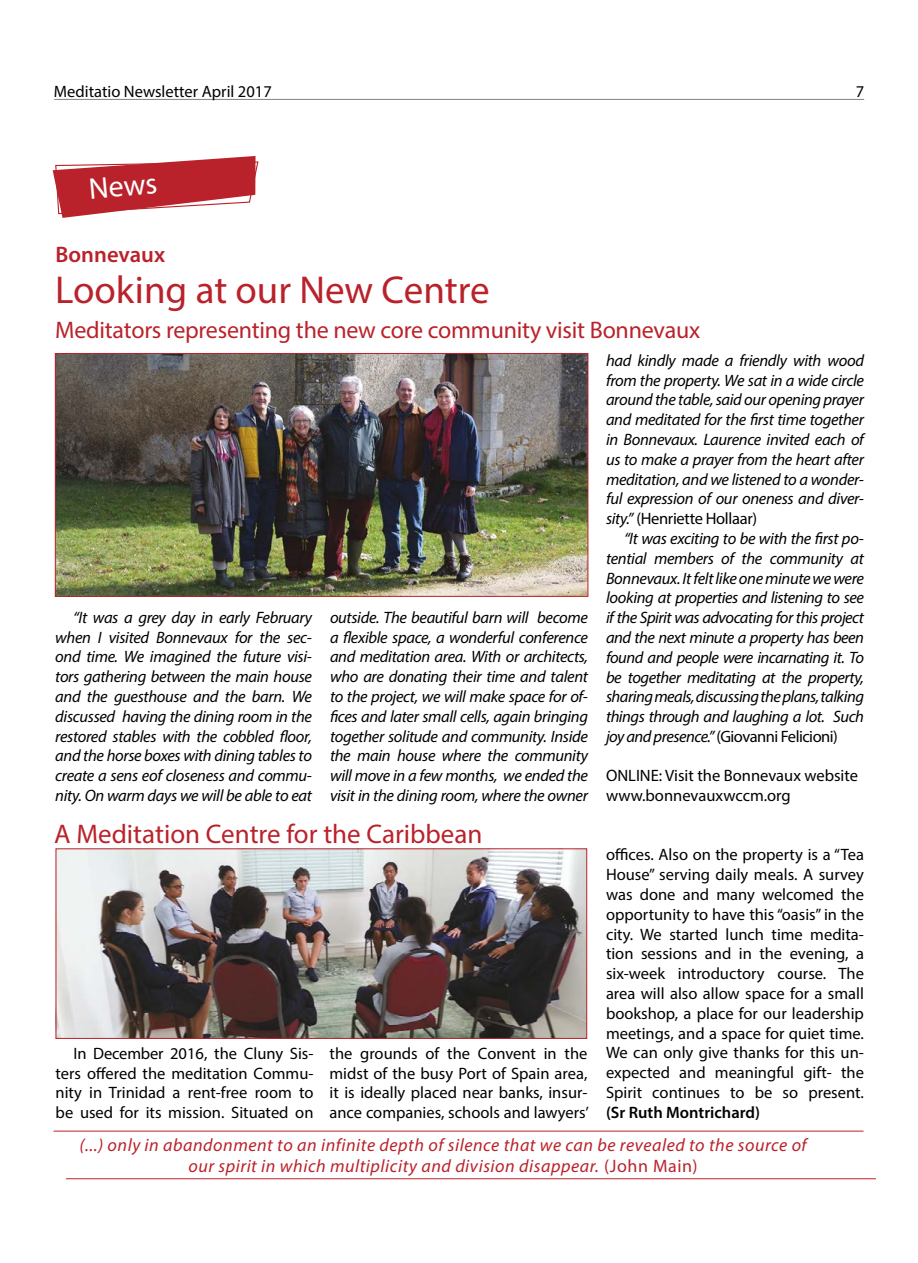
<style>
.page{position:relative;width:918px;height:1263px;background:#fff}
.page>*{position:absolute;margin:0;border:0;box-sizing:border-box;transform-origin:0 0}
.t1{font:39px "Myriad Pro";color:#ba222b}
.t2{font:30px "Myriad Pro";color:#fff}
.t3{font:27px "Myriad Pro";color:#ba222b}
.t4{font:24px "Myriad Pro";letter-spacing:-.01em;color:#ba222b}
.t5{font:600 22.5px "Myriad Pro";color:#ba222b}
.t6{font:italic 18px/21.6px "Myriad Pro";letter-spacing:.03em;color:#ba222b;text-align:center}
.t7{font:italic 16.5px/19.8px "Myriad Pro";letter-spacing:-.02em;color:#000;text-align:justify}
.t8{font:16.5px/19.8px "Myriad Pro";color:#000;text-align:justify}
.t9{font:600 16.5px "Myriad Pro";color:#000}
.s1{font-style:normal}
</style>
<div class="page">
<hr style="left:54px;top:99px;width:810px;height:1px;background:#000">
<hr style="left:66px;top:1178px;width:810px;height:1px;background:#ba222b">
<hr style="left:54px;top:1131px;width:810px;height:1px;background:#ba222b">
<svg style="left:53px;top:156px;width:206px;height:62px"></svg>
<img style="left:57px;top:355px;width:529px;height:239px">
<div style="left:55px;top:353px;width:533px;height:243px;border:1px solid #ba222b"></div>
<img style="left:58px;top:851px;width:527px;height:185px">
<p class="t8" style="left:54px;top:82px;width:219px">Meditatio Newsletter April 2017</p>
<p class="t8" style="left:856px;top:82px;width:10px">7</p>
<h2 class="t2" style="left:87px;top:170px;width:70px;rotate:-5deg">News</h2>
<h3 class="t5" style="left:56px;top:240px;width:111px">Bonnevaux</h3>
<h1 class="t1" style="left:55px;top:266px;width:436px">Looking at our New Centre</h1>
<h3 class="t4" style="left:55px;top:315px;width:646px">Meditators representing the new core community visit Bonnevaux</h3>
<p class="t7" style="left:55px;top:607px;width:258px;text-indent:18px">“It was a grey day in early February when I visited Bonnevaux for the sec&shy;ond time. We imagined the future visi&shy;tors gathering between the main house and the guesthouse and the barn. We discussed having the dining room in the restored stables with the cobbled floor, and the horse boxes with dining tables to create a sens eof closeness and commu&shy;nity. On warm days we will be able to eat</p>
<p class="t7" style="left:330px;top:607px;width:260px">outside. The beautiful barn will become a flexible space, a wonderful conference and meditation area. With or architects, who are donating their time and talent to the project, we will make space for of&shy;fices and later small cells, again bringing together solitude and community. Inside the main house where the community will move in a few months, we ended the visit in the dining room, where the owner</p>
<h3 class="t3" style="left:54px;top:817px;width:430px">A Meditation Centre for the Caribbean</h3>
<p class="t8" style="left:56px;top:1043px;width:259px;text-indent:18px">In December 2016, the Cluny Sis&shy;ters offered the meditation Commu&shy;nity in Trinidad a rent-free room to be used for its mission. Situated on</p>
<p class="t8" style="left:330px;top:1043px;width:261px">the grounds of the Convent in the midst of the busy Port of Spain area, it is ideally placed near banks, insur&shy;ance companies, schools and lawyers’</p>
<p class="t7" style="left:606px;top:350px;width:260px">had kindly made a friendly with wood from the property. We sat in a wide circle around the table, said our opening prayer and meditated for the first time together in Bonnevaux. Laurence invited each of us to make a prayer from the heart after meditation, and we listened to a wonder&shy;ful expression of our oneness and diver&shy;sity.” <span class="s1">(Henriette Hollaar)</span></p>
<p class="t7" style="left:606px;top:528px;width:260px;text-indent:18px">“It was exciting to be with the first po&shy;tential members of the community at Bonnevaux. It felt like one minute we were looking at properties and listening to see if the Spirit was advocating for this project and the next minute a property has been found and people were incarnating it. To be together meditating at the property, sharing meals, discussing the plans, talking things through and laughing a lot. Such joy and presence.” <span class="s1">(Giovanni Felicioni)</span></p>
<p class="t8" style="left:606px;top:765px;width:254px">ONLINE: Visit the Bonnevaux website www.bonnevauxwccm.org</p>
<p class="t8" style="left:606px;top:845px;width:260px">offices. Also on the property is a “Tea House” serving daily meals. A survey was done and many welcomed the opportunity to have this “oasis” in the city. We started lunch time medita&shy;tion sessions and in the evening, a six-week introductory course. The area will also allow space for a small bookshop, a place for our leadership meetings, and a space for quiet time.<br>We can only give thanks for this un&shy;expected and meaningful gift- the Spirit continues to be so present.</p>
<p class="t9" style="left:606px;top:1102px;width:156px">(Sr Ruth Montrichard)</p>
<p class="t6" style="left:79px;top:1133px;width:729px">(...) only in abandonment to an infinite depth of silence that we can be revealed to the source of our spirit in which multiplicity and division disappear. <span class="s1">(John Main)</span></p>
</div>
